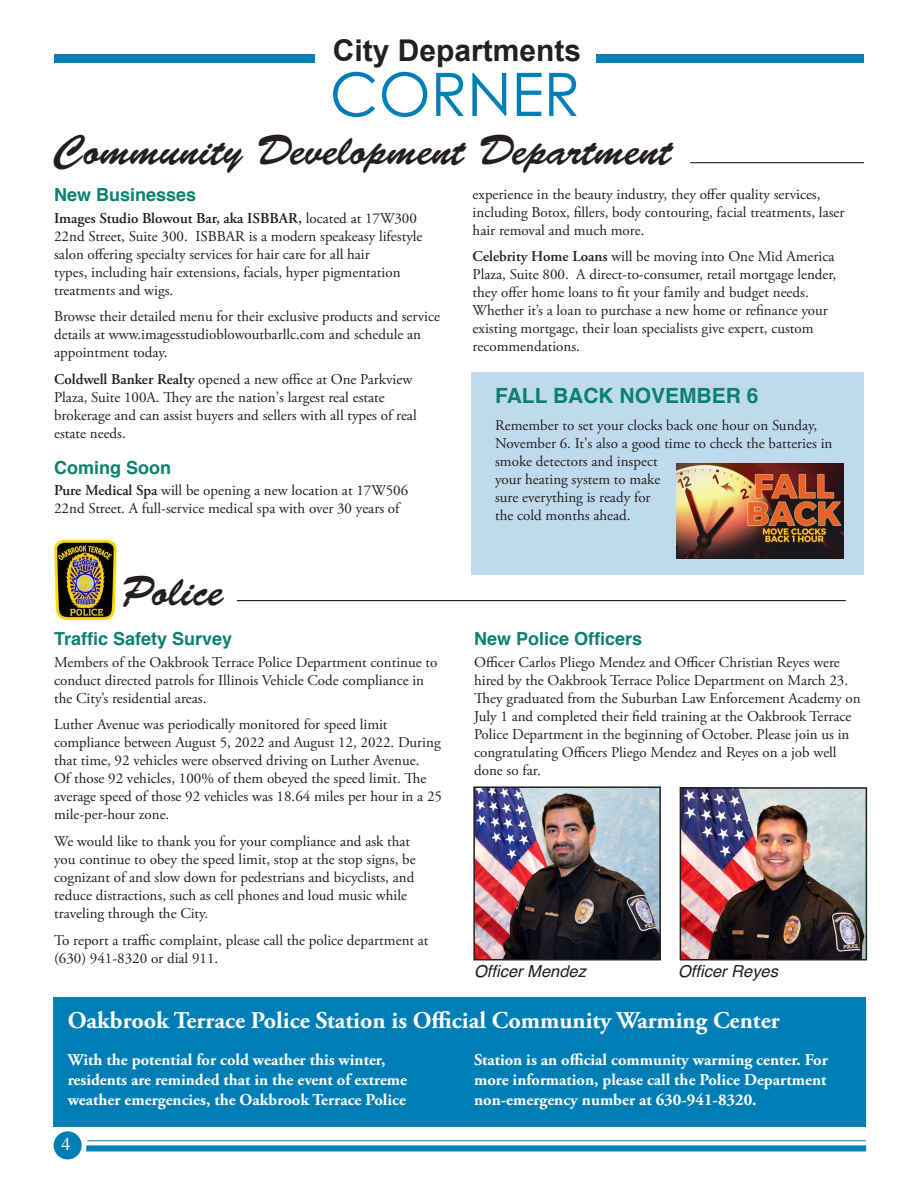
<style>
.page{position:relative;width:918px;height:1188px;background:#fff}
.page>*{position:absolute;margin:0;border:0;box-sizing:border-box;transform-origin:0 0}
.body{font:60px "Century Gothic";color:#007eb6}
.departments_corner{font:42px "Brush Script Std";color:#231f20}
.body-2{font:700 30px "Arial";color:#231f20}
.heads{font:700 24px "Adobe Garamond Pro";color:#fff}
.FYI_heads{font:700 21px "Helvetica";color:#0b8170}
.subhead2{font:700 18px "Helvetica";color:#0b8170}
.t1{font:18px "Times";color:#fff}
.body_10_pt{font:700 16.5px/19.8px "Adobe Garamond Pro";color:#fff}
.captions{font:italic 16.5px "Helvetica";color:#231f20}
.body-3{font:15px/18px "Adobe Garamond Pro";color:#231f20}
._0_bef_body{font:15px/18px "Adobe Garamond Pro";color:#231f20}
.s1{font-weight:600}
</style>
<div class="page">
<div style="left:54px;top:54px;width:810px;height:9px;background:#007eb6"></div>
<div style="left:54px;top:1131px;width:28px;height:28px;background:#007eb6;border-radius:50%"></div>
<div style="left:86px;top:1145px;width:780px;height:6px;background:#007eb6"></div>
<hr style="left:87px;top:1140px;width:779px;height:1px;background:#007eb6">
<div style="left:471px;top:372px;width:393px;height:203px;background:#bfdaec"></div>
<div style="left:316px;top:45px;width:280px;height:30px;background:#fff"></div>
<hr style="left:690px;top:162px;width:174px;height:1px;background:#231f20">
<div style="left:53px;top:998px;width:813px;height:129px;background:#007eb6"></div>
<img style="left:677px;top:464px;width:167px;height:94px">
<img style="left:53px;top:539px;width:65px;height:82px">
<hr style="left:237px;top:600px;width:609px;height:1px;background:#231f20">
<img style="left:476px;top:789px;width:182px;height:168px">
<div style="left:473px;top:786px;width:188px;height:174px;border:2px solid #231f20"></div>
<img style="left:683px;top:790px;width:181px;height:167px">
<div style="left:680px;top:787px;width:187px;height:173px;border:2px solid #231f20"></div>
<p class="body-2" style="left:333px;top:31px;width:250px">City Departments</p>
<p class="body" style="left:330px;top:58px;width:252px">CORNER</p>
<p class="departments_corner" style="left:54px;top:127px;width:619px">Community Development Department</p>
<p class="subhead2" style="left:54px;top:181px;width:144px">New Businesses</p>
<p class="body-3" style="left:54px;top:209px;width:370px"><span class="s1">Images Studio Blowout Bar, aka ISBBAR,</span> located at 17W300<br>22nd Street, Suite 300. ISBBAR is a modern speakeasy lifestyle salon offering specialty services for hair care for all hair<br>types, including hair extensions, facials, hyper pigmentation treatments and wigs.</p>
<p class="body-3" style="left:54px;top:308px;width:387px">Browse their detailed menu for their exclusive products and service details at www.imagesstudioblowoutbarllc.com and schedule an appointment today.</p>
<p class="body-3" style="left:54px;top:371px;width:364px"><span class="s1">Coldwell Banker Realty</span> opened a new office at One Parkview Plaza, Suite 100A. They are the nation's largest real estate brokerage and can assist buyers and sellers with all types of real estate needs.</p>
<p class="subhead2" style="left:54px;top:453px;width:118px">Coming Soon</p>
<p class="body-3" style="left:54px;top:482px;width:356px"><span class="s1">Pure Medical Spa</span> will be opening a new location at 17W506<br>22nd Street. A full-service medical spa with over 30 years of</p>
<p class="departments_corner" style="left:121px;top:568px;width:104px">Police</p>
<p class="subhead2" style="left:54px;top:625px;width:180px">Traffic Safety Survey</p>
<p class="_0_bef_body" style="left:54px;top:653px;width:385px">Members of the Oakbrook Terrace Police Department continue to conduct directed patrols for Illinois Vehicle Code compliance in the City’s residential areas.</p>
<p class="body-3" style="left:54px;top:716px;width:389px">Luther Avenue was periodically monitored for speed limit compliance between August 5, 2022 and August 12, 2022. During that time, 92 vehicles were observed driving on Luther Avenue.<br>Of those 92 vehicles, 100% of them obeyed the speed limit. The average speed of those 92 vehicles was 18.64 miles per hour in a 25 mile-per-hour zone.</p>
<p class="body-3" style="left:54px;top:833px;width:363px">We would like to thank you for your compliance and ask that you continue to obey the speed limit, stop at the stop signs, be cognizant of and slow down for pedestrians and bicyclists, and reduce distractions, such as cell phones and loud music while traveling through the City.</p>
<p class="body-3" style="left:54px;top:931px;width:376px">To report a traffic complaint, please call the police department at (630) 941-8320 or dial 911.</p>
<p class="body-3" style="left:473px;top:186px;width:373px">experience in the beauty industry, they offer quality services, including Botox, fillers, body contouring, facial treatments, laser hair removal and much more.</p>
<p class="body-3" style="left:473px;top:248px;width:365px"><span class="s1">Celebrity Home Loans</span> will be moving into One Mid America Plaza, Suite 800. A direct-to-consumer, retail mortgage lender, they offer home loans to fit your family and budget needs.<br>Whether it’s a loan to purchase a new home or refinance your existing mortgage, their loan specialists give expert, custom recommendations.</p>
<p class="FYI_heads" style="left:495px;top:379px;width:265px">FALL BACK NOVEMBER 6</p>
<p class="body-3" style="left:495px;top:417px;width:339px">Remember to set your clocks back one hour on Sunday, November 6. It's also a good time to check the batteries in smoke detectors and inspect<br>your heating system to make<br>sure everything is ready for<br>the cold months ahead.</p>
<p class="subhead2" style="left:474px;top:625px;width:170px">New Police Officers</p>
<p class="_0_bef_body" style="left:474px;top:653px;width:388px">Officer Carlos Pliego Mendez and Officer Christian Reyes were hired by the Oakbrook Terrace Police Department on March 23.<br>They graduated from the Suburban Law Enforcement Academy on July 1 and completed their field training at the Oakbrook Terrace Police Department in the beginning of October. Please join us in congratulating Officers Pliego Mendez and Reyes on a job well done so far.</p>
<p class="captions" style="left:474px;top:959px;width:113px">Officer Mendez</p>
<p class="captions" style="left:678px;top:959px;width:101px">Officer Reyes</p>
<p class="heads" style="left:68px;top:1007px;width:713px">Oakbrook Terrace Police Station is Official Community Warming Center</p>
<p class="body_10_pt" style="left:474px;top:1051px;width:355px;text-align:justify">Station is an official community warming center. For more information, please call the Police Department non-emergency number at 630-941-8320.</p>
<p class="body_10_pt" style="left:68px;top:1051px;width:341px">With the potential for cold weather this winter, residents are reminded that in the event of extreme weather emergencies, the Oakbrook Terrace Police</p>
<p class="t1" style="left:62px;top:1127px;width:10px">4</p>
</div>
